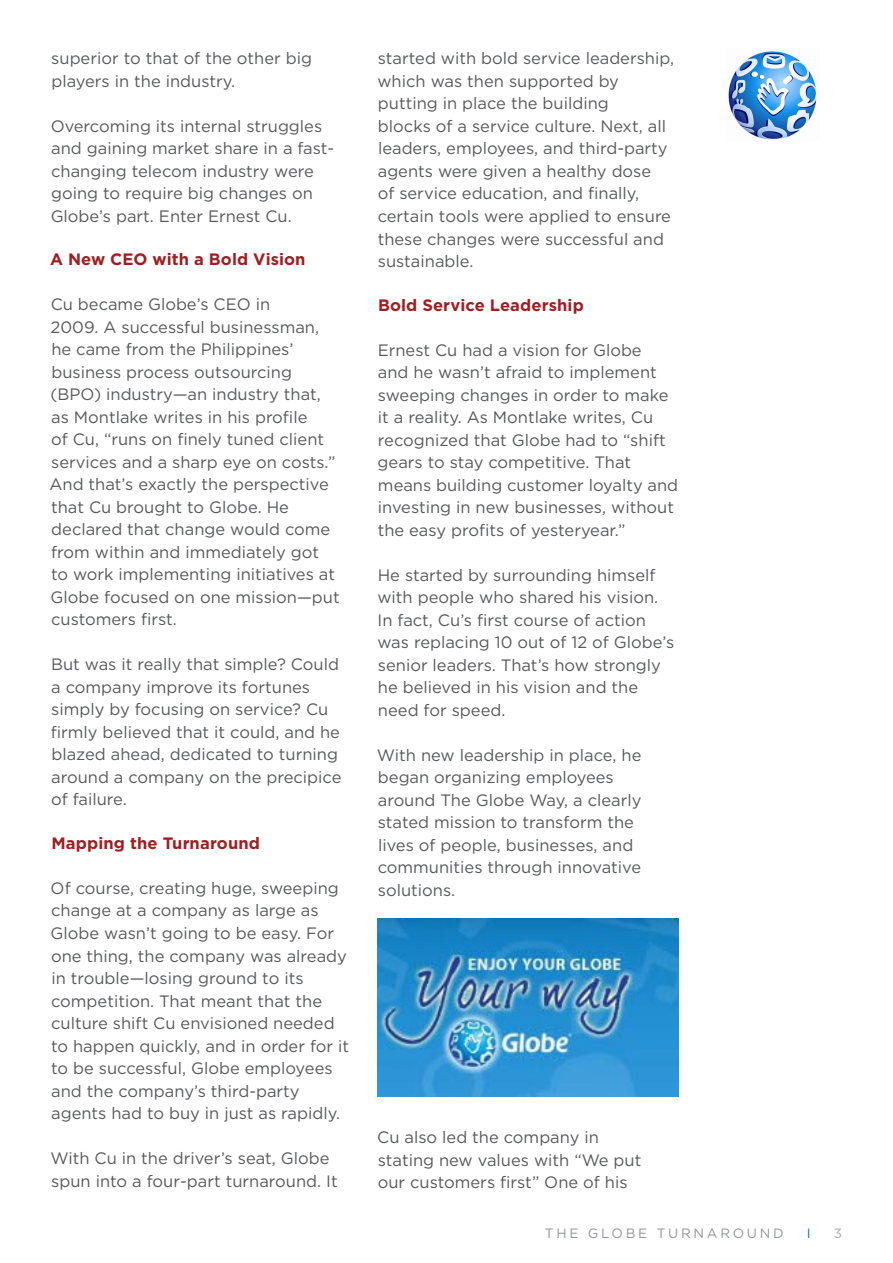
<style>
.page{position:relative;width:893px;height:1263px;background:#fff}
.page>*{position:absolute;margin:0;border:0;box-sizing:border-box;transform-origin:0 0}
.t1{font:16.5px/22.5px "Gotham";color:#58595b}
.t2{font:700 16.5px "Gotham";letter-spacing:.005em;color:#a01e21}
.t3{font:13.5px "Gotham";letter-spacing:.2em;color:#939598}
.t4{font:13.5px "Gotham";color:#007aad}
.t5{font:13.5px "Gotham";color:#a7a9ac}
</style>
<div class="page">
<img style="left:728px;top:51px;width:89px;height:89px">
<img style="left:378px;top:918px;width:301px;height:179px">
<p class="t1" style="left:51px;top:47px;width:262px">superior to that of the other big players in the industry.</p>
<p class="t1" style="left:51px;top:114px;width:285px">Overcoming its internal struggles and gaining market share in a fast&shy;changing telecom industry were going to require big changes on<br>Globe’s part. Enter Ernest Cu.</p>
<p class="t2" style="left:50px;top:248px;width:257px">A New CEO with a Bold Vision</p>
<p class="t1" style="left:50px;top:293px;width:292px">Cu became Globe’s CEO in<br>2009. A successful businessman, he came from the Philippines’ business process outsourcing (BPO) industry—an industry that, as Montlake writes in his profile<br>of Cu, “runs on finely tuned client services and a sharp eye on costs.”<br>And that’s exactly the perspective that Cu brought to Globe. He declared that change would come from within and immediately got<br>to work implementing initiatives at<br>Globe focused on one mission—put customers first.</p>
<p class="t1" style="left:51px;top:653px;width:292px">But was it really that simple? Could a company improve its fortunes simply by focusing on service? Cu firmly believed that it could, and he blazed ahead, dedicated to turning around a company on the precipice of failure.</p>
<p class="t2" style="left:51px;top:832px;width:210px">Mapping the Turnaround</p>
<p class="t1" style="left:51px;top:876px;width:300px">Of course, creating huge, sweeping change at a company as large as Globe wasn’t going to be easy. For one thing, the company was already in trouble—losing ground to its competition. That meant that the culture shift Cu envisioned needed to happen quickly, and in order for it to be successful, Globe employees and the company’s third-party agents had to buy in just as rapidly.</p>
<p class="t1" style="left:50px;top:1146px;width:289px">With Cu in the driver’s seat, Globe spun into a four-part turnaround. It</p>
<p class="t1" style="left:377px;top:47px;width:298px">started with bold service leadership, which was then supported by putting in place the building<br>blocks of a service culture. Next, all leaders, employees, and third-party agents were given a healthy dose<br>of service education, and finally, certain tools were applied to ensure these changes were successful and sustainable.</p>
<p class="t2" style="left:378px;top:294px;width:207px">Bold Service Leadership</p>
<p class="t1" style="left:378px;top:338px;width:302px">Ernest Cu had a vision for Globe<br>and he wasn’t afraid to implement sweeping changes in order to make it a reality. As Montlake writes, Cu recognized that Globe had to “shift gears to stay competitive. That means building customer loyalty and investing in new businesses, without the easy profits of yesteryear.”</p>
<p class="t1" style="left:377px;top:563px;width:299px">He started by surrounding himself with people who shared his vision.<br>In fact, Cu’s first course of action was replacing 10 out of 12 of Globe’s senior leaders. That’s how strongly he believed in his vision and the need for speed.</p>
<p class="t1" style="left:377px;top:743px;width:266px">With new leadership in place, he began organizing employees around The Globe Way, a clearly stated mission to transform the lives of people, businesses, and communities through innovative solutions.</p>
<p class="t1" style="left:377px;top:1126px;width:266px">Cu also led the company in stating new values with “We put our customers first” One of his</p>
<p class="t3" style="left:545px;top:1224px;width:240px">THE GLOBE TURNAROUND</p>
<p class="t4" style="left:807px;top:1224px;width:5px">I</p>
<p class="t5" style="left:834px;top:1224px;width:10px">3</p>
</div>
